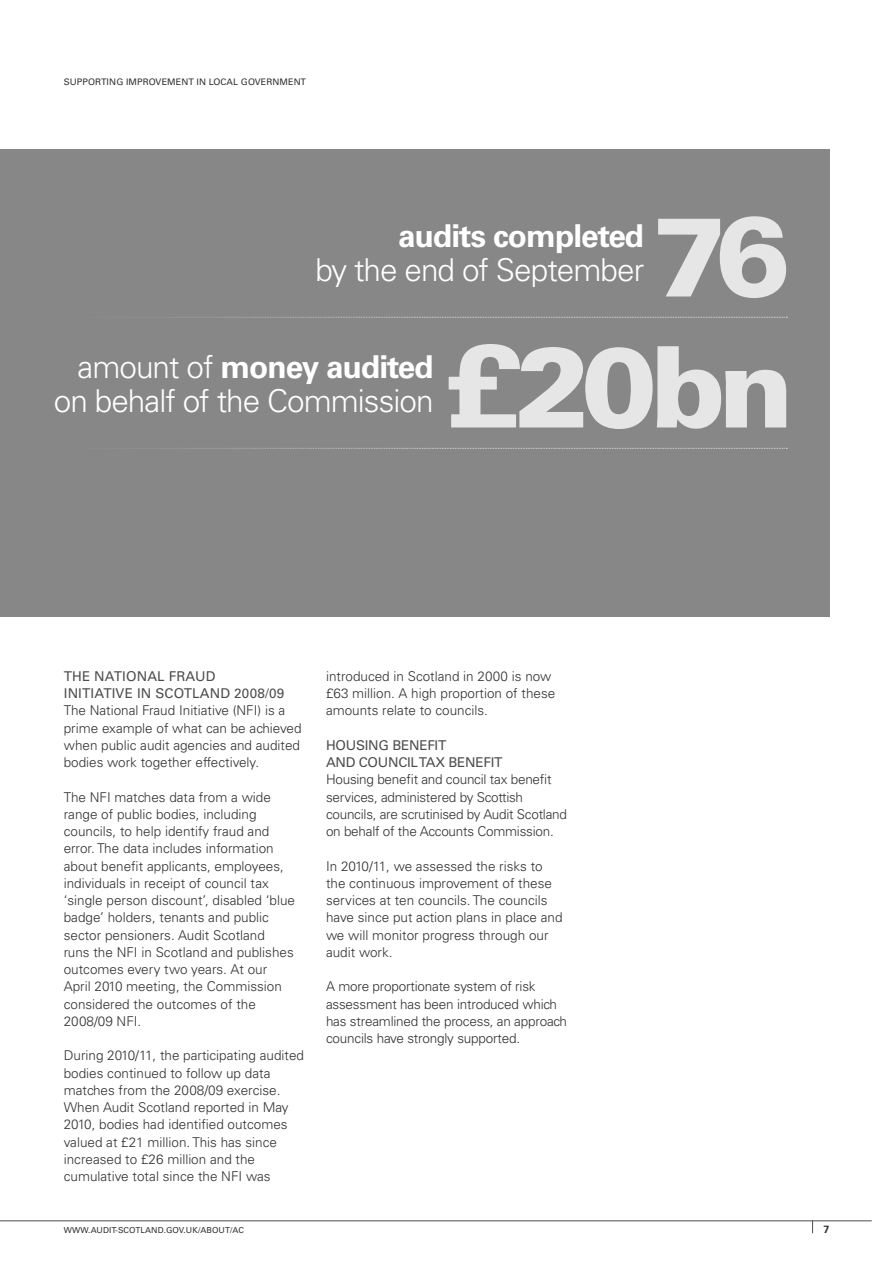
<style>
.page{position:relative;width:893px;height:1263px;background:#fff}
.page>*{position:absolute;margin:0;border:0;box-sizing:border-box;transform-origin:0 0}
.PULL_QUOTE{font:900 112.5px "Univers LT";letter-spacing:-.07em;color:#e6e6e6}
.PULL_QUOTE-2{font:300 31.5px/34.5px "Univers LT";letter-spacing:-.03em;color:#fff;text-align:right}
.BODY{font:300 13.5px/17.2px "Univers LT";color:#313131}
.BODY-2{font:300 13.5px/17.2px "Univers LT";letter-spacing:-.02em;color:#313131}
.SUB_HEAD{font:13.5px/17.2px "Univers LT";letter-spacing:.01em;color:#4d4d4d}
.SUB_HEAD-2{font:13.5px/17.2px "Univers LT";letter-spacing:-.015em;color:#4d4d4d}
.t1{font:700 10.5px "Univers LT";color:#313131}
.t2{font:9px "Univers LT";letter-spacing:.01em;color:#313131}
.t3{font:8.25px "Univers LT";letter-spacing:.01em;color:#313131}
.s1{font-weight:700}
</style>
<div class="page">
<svg style="left:812px;top:1221px;width:1px;height:12px"></svg>
<hr style="left:0;top:1220px;width:872px;height:1px;background:#4d4d4d">
<div style="left:0;top:149px;width:829px;height:468px;background:#878787"></div>
<svg style="left:146px;top:317px;width:641px;height:1px"></svg>
<svg style="left:133px;top:448px;width:654px;height:1px"></svg>
<p class="t2" style="left:64px;top:77px;width:244px">SUPPORTING IMPROVEMENT IN LOCAL GOVERNMENT</p>
<p class="PULL_QUOTE-2" style="left:315px;top:218px;width:330px"><span class="s1">audits completed<br></span>by the end of September</p>
<p class="PULL_QUOTE" style="left:653px;top:186px;width:139px">76</p>
<p class="PULL_QUOTE-2" style="left:54px;top:350px;width:381px">amount of <span class="s1">money audited </span>on behalf of the Commission</p>
<p class="PULL_QUOTE" style="left:447px;top:316px;width:348px">£20bn</p>
<p class="SUB_HEAD" style="left:64px;top:667px;width:222px">THE NATIONAL FRAUD<br>INITIATIVE IN SCOTLAND 2008/09</p>
<p class="BODY" style="left:64px;top:702px;width:239px">The National Fraud Initiative (NFI) is a prime example of what can be achieved when public audit agencies and audited bodies work together effectively.</p>
<p class="BODY" style="left:64px;top:788px;width:233px">The NFI matches data from a wide range of public bodies, including councils, to help identify fraud and error. The data includes information about benefit applicants, employees, individuals in receipt of council tax ‘single person discount’, disabled ‘blue badge’ holders, tenants and public sector pensioners. Audit Scotland<br>runs the NFI in Scotland and publishes outcomes every two years. At our April 2010 meeting, the Commission considered the outcomes of the 2008/09 NFI.</p>
<p class="BODY" style="left:64px;top:1047px;width:242px">During 2010/11, the participating audited bodies continued to follow up data matches from the 2008/09 exercise.<br>When Audit Scotland reported in May 2010, bodies had identified outcomes valued at £21 million. This has since increased to £26 million and the cumulative total since the NFI was</p>
<p class="t3" style="left:64px;top:1225px;width:182px">WWW.AUDIT-SCOTLAND.GOV.UK/ABOUT/AC</p>
<p class="BODY" style="left:326px;top:667px;width:231px">introduced in Scotland in 2000 is now £63 million. A high proportion of these amounts relate to councils.</p>
<p class="SUB_HEAD-2" style="left:326px;top:736px;width:178px">HOUSING BENEFIT<br>AND COUNCIL TAX BENEFIT</p>
<p class="BODY-2" style="left:326px;top:771px;width:242px">Housing benefit and council tax benefit services, administered by Scottish councils, are scrutinised by Audit Scotland on behalf of the Accounts Commission.</p>
<p class="BODY" style="left:326px;top:857px;width:238px">In 2010/11, we assessed the risks to the continuous improvement of these services at ten councils. The councils have since put action plans in place and we will monitor progress through our audit work.</p>
<p class="BODY" style="left:326px;top:978px;width:242px">A more proportionate system of risk assessment has been introduced which has streamlined the process, an approach councils have strongly supported.</p>
<p class="t1" style="left:823px;top:1223px;width:7px">7</p>
</div>
